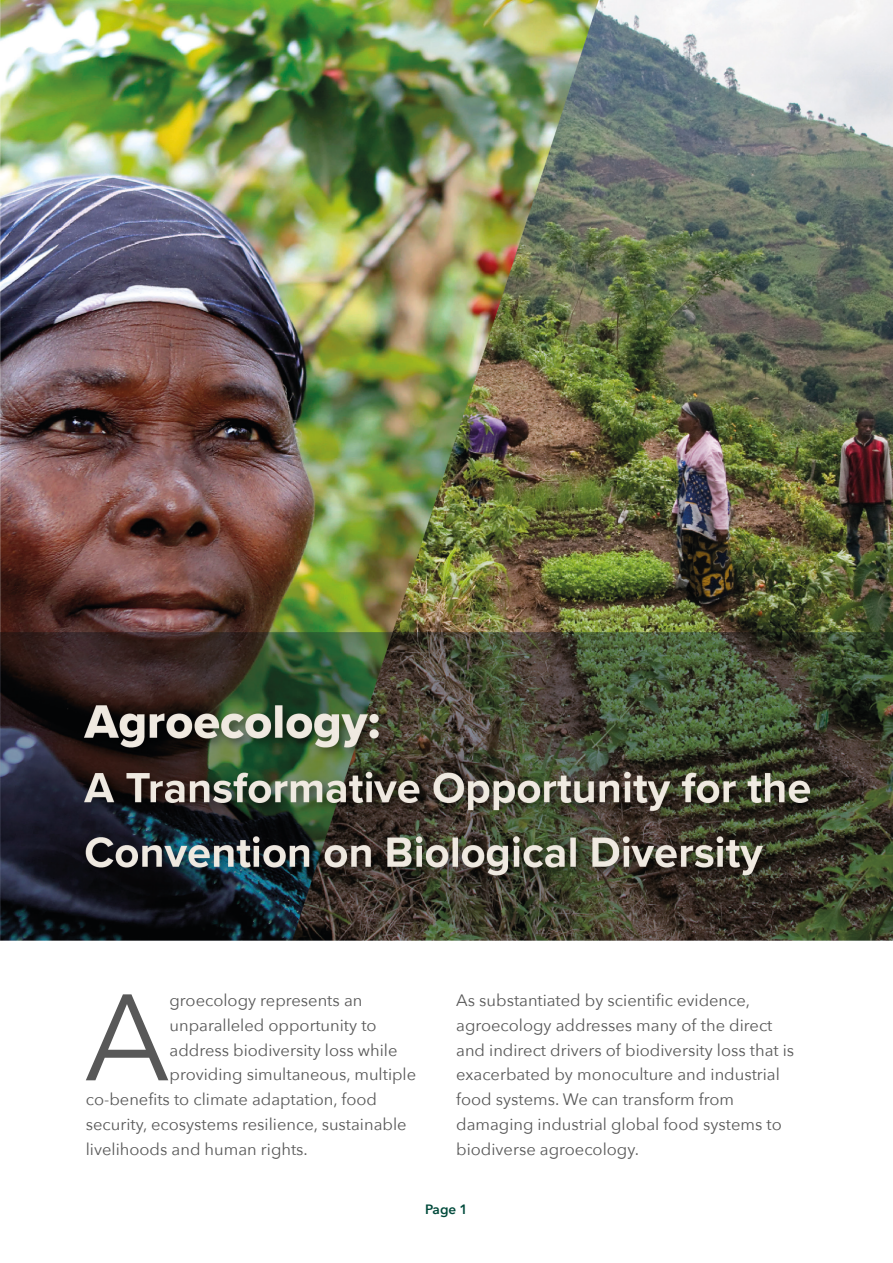
<style>
.page{position:relative;width:893px;height:1263px;background:#fff}
.page>*{position:absolute;margin:0;border:0;box-sizing:border-box;transform-origin:0 0}
.Drop_cap_copy{font:121.35px "Avenir Next";color:#585858}
.Main_text{font:16.5px/24.8px "Avenir Next";color:#585858}
.Drop_cap_copy-2{font:16.5px "Avenir Next";color:#585858}
.Main_text-2{font:600 13.5px "Avenir Next";color:#004a3b}
</style>
<div class="page">
<img style="left:0;top:0;width:893px;height:940px">
<p class="Drop_cap_copy" style="left:85px;top:936px;width:86px">A</p>
<p class="Drop_cap_copy-2" style="left:170px;top:986px;width:194px">groecology represents an</p>
<p class="Drop_cap_copy-2" style="left:170px;top:1011px;width:209px">unparalleled opportunity to</p>
<p class="Drop_cap_copy-2" style="left:170px;top:1036px;width:229px">address biodiversity loss while</p>
<p class="Drop_cap_copy-2" style="left:170px;top:1061px;width:248px">providing simultaneous, multiple</p>
<p class="Drop_cap_copy-2" style="left:86px;top:1085px;width:293px">co-benefits to climate adaptation, food</p>
<p class="Drop_cap_copy-2" style="left:86px;top:1110px;width:322px">security, ecosystems resilience, sustainable</p>
<p class="Drop_cap_copy-2" style="left:86px;top:1135px;width:224px">livelihoods and human rights.</p>
<p class="Main_text" style="left:456px;top:987px;width:339px">As substantiated by scientific evidence, agroecology addresses many of the direct and indirect drivers of biodiversity loss that is exacerbated by monoculture and industrial food systems. We can transform from damaging industrial global food systems to biodiverse agroecology.</p>
<p class="Main_text-2" style="left:425px;top:1198px;width:44px">Page 1</p>
</div>
